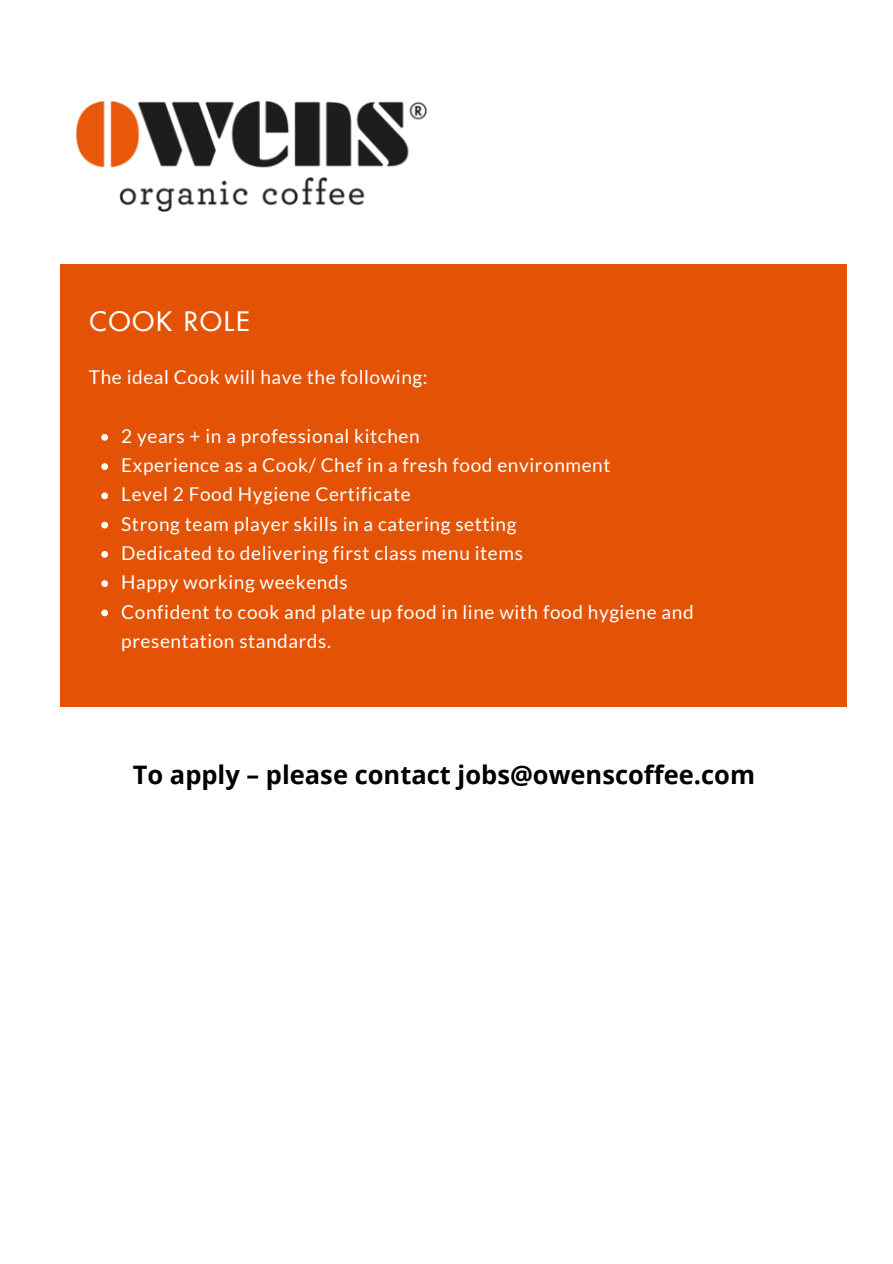
<style>
.page{position:relative;width:893px;height:1264px;background:#fff}
.page>*{position:absolute;margin:0;border:0;box-sizing:border-box;transform-origin:0 0}
.t1{font:500 26.25px "Futura";letter-spacing:.08em;color:#fff}
.t2{font:700 25.5px "Open Sans";color:#000}
.t3{font:19.05px/29.2px "Lato";letter-spacing:.03em;color:#fff}
</style>
<div class="page">
<div style="left:60px;top:265px;width:786px;height:441px;background:#e35205"></div>
<svg style="left:101px;top:434px;width:7px;height:6px"></svg>
<svg style="left:101px;top:463px;width:7px;height:7px"></svg>
<svg style="left:101px;top:492px;width:7px;height:7px"></svg>
<svg style="left:101px;top:521px;width:7px;height:7px"></svg>
<svg style="left:101px;top:551px;width:7px;height:6px"></svg>
<svg style="left:101px;top:580px;width:7px;height:7px"></svg>
<svg style="left:101px;top:609px;width:7px;height:7px"></svg>
<img style="left:76px;top:101px;width:351px;height:111px">
<p class="t1" style="left:89px;top:308px;width:162px">COOK ROLE</p>
<p class="t3" style="left:89px;top:362px;width:340px">The ideal Cook will have the following:</p>
<p class="t3" style="left:121px;top:421px;width:300px">2 years + in a professional kitchen</p>
<p class="t3" style="left:121px;top:450px;width:490px">Experience as a Cook/ Chef in a fresh food environment</p>
<p class="t3" style="left:121px;top:479px;width:291px">Level 2 Food Hygiene Certificate</p>
<p class="t3" style="left:121px;top:508px;width:396px">Strong team player skills in a catering setting</p>
<p class="t3" style="left:121px;top:538px;width:403px">Dedicated to delivering first class menu items</p>
<p class="t3" style="left:121px;top:567px;width:228px">Happy working weekends</p>
<p class="t3" style="left:121px;top:596px;width:573px">Confident to cook and plate up food in line with food hygiene and presentation standards.</p>
<p class="t2" style="left:133px;top:756px;width:623px">To apply – please contact jobs@owenscoffee.com</p>
</div>
